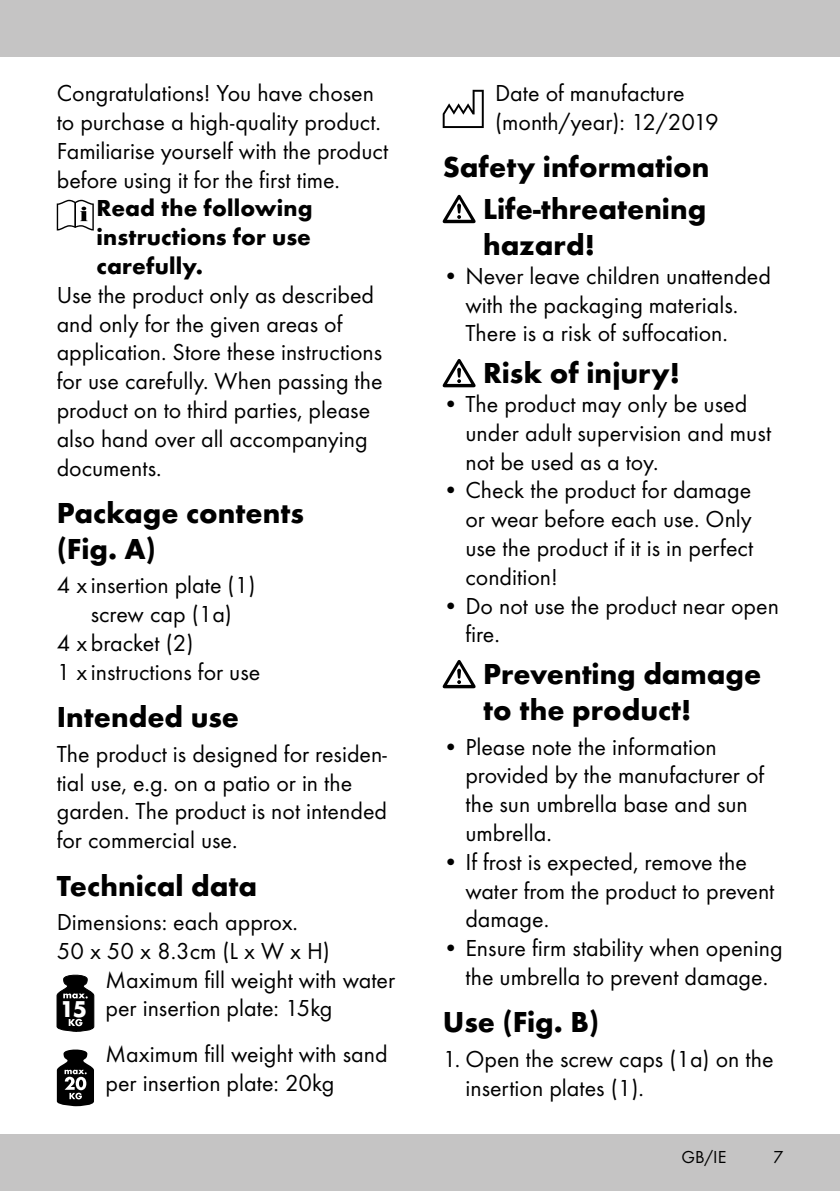
<style>
.page{position:relative;width:840px;height:1191px;background:#fff}
.page>*{position:absolute;margin:0;border:0;box-sizing:border-box;transform-origin:0 0}
.t1{font:700 30px/36px "Futura TOT";color:#000}
.t2{font:24px/28.8px "Futura TOT Boo";color:#000}
.t3{font:700 24px/28.8px "Futura TOT";letter-spacing:.005em;color:#000;text-align:justify}
.t4{font:700 23.8px "Futura TOT";color:#fff}
.t5{font:18px "Futura TOT Boo";color:#000}
</style>
<div class="page">
<div style="left:0;top:1134px;width:839px;height:57px;background:#c5c4c4"></div>
<div style="left:0;top:0;width:839px;height:57px;background:#c5c4c4"></div>
<svg style="left:57px;top:200px;width:37px;height:30px"></svg>
<svg style="left:57px;top:975px;width:37px;height:56px"></svg>
<svg style="left:57px;top:1049px;width:37px;height:57px"></svg>
<svg style="left:442px;top:90px;width:41px;height:38px"></svg>
<svg style="left:442px;top:195px;width:33px;height:28px"></svg>
<svg style="left:442px;top:359px;width:33px;height:28px"></svg>
<svg style="left:442px;top:660px;width:33px;height:28px"></svg>
<p class="t2" style="left:57px;top:79px;width:333px">Congratulations! You have chosen to purchase a high-quality product.<br>Familiarise yourself with the product before using it for the first time.</p>
<p class="t3" style="left:96px;top:193px;width:217px">Read the following instructions for use carefully.</p>
<p class="t2" style="left:57px;top:280px;width:327px">Use the product only as described and only for the given areas of application. Store these instructions for use carefully. When passing the product on to third parties, please also hand over all accompanying documents.</p>
<p class="t1" style="left:57px;top:494px;width:248px">Package contents (Fig. A)</p>
<p class="t2" style="left:57px;top:571px;width:200px">4 x insertion plate (1)</p>
<p class="t2" style="left:91px;top:600px;width:143px">screw cap (1a)</p>
<p class="t2" style="left:57px;top:628px;width:138px">4 x bracket (2)</p>
<p class="t2" style="left:57px;top:657px;width:205px">1 x instructions for use</p>
<p class="t1" style="left:57px;top:698px;width:184px">Intended use</p>
<p class="t2" style="left:57px;top:739px;width:332px">The product is designed for residen&shy;tial use, e.g. on a patio or in the garden. The product is not intended for commercial use.</p>
<p class="t1" style="left:57px;top:867px;width:202px">Technical data</p>
<p class="t2" style="left:57px;top:907px;width:274px">Dimensions: each approx.<br>50 x 50 x 8.3cm (L x W x H)</p>
<p class="t4" style="left:60px;top:994px;width:29px">15</p>
<p class="t2" style="left:105px;top:965px;width:291px">Maximum fill weight with water per insertion plate: 15kg</p>
<p class="t2" style="left:105px;top:1039px;width:283px">Maximum fill weight with sand per insertion plate: 20kg</p>
<p class="t2" style="left:495px;top:79px;width:225px">Date of manufacture (month/year): 12/2019</p>
<p class="t1" style="left:442px;top:146px;width:268px;line-height:41.6px;text-align:right">Safety information<br>Life-threatening</p>
<p class="t1" style="left:483px;top:226px;width:113px">hazard!</p>
<p class="t2" style="left:465px;top:261px;width:307px;text-indent:-23px">• Never leave children unattended with the packaging materials.<br>There is a risk of suffocation.</p>
<p class="t1" style="left:483px;top:354px;width:198px">Risk of injury!</p>
<p class="t2" style="left:465px;top:389px;width:307px;text-indent:-23px">• The product may only be used under adult supervision and must not be used as a toy.</p>
<p class="t2" style="left:465px;top:476px;width:289px;text-align:justify;text-indent:-23px">• Check the product for damage or wear before each use. Only use the product if it is in perfect condition!</p>
<p class="t2" style="left:465px;top:591px;width:315px;text-indent:-23px">• Do not use the product near open fire.</p>
<p class="t1" style="left:483px;top:655px;width:280px">Preventing damage to the product!</p>
<p class="t2" style="left:465px;top:732px;width:300px;text-indent:-23px">• Please note the information provided by the manufacturer of the sun umbrella base and sun umbrella.</p>
<p class="t2" style="left:465px;top:847px;width:310px;text-indent:-23px">• If frost is expected, remove the water from the product to prevent damage.</p>
<p class="t2" style="left:442px;top:933px;width:341px;text-align:center">• Ensure firm stability when opening the umbrella to prevent damage.</p>
<p class="t1" style="left:442px;top:1003px;width:158px">Use (Fig. B)</p>
<p class="t2" style="left:465px;top:1044px;width:309px;text-indent:-23px">1. Open the screw caps (1a) on the insertion plates (1).</p>
<p class="t5" style="left:681px;top:1146px;width:47px">GB/IE</p>
<p class="t5" style="left:772px;top:1146px;width:12px">7</p>
</div>
